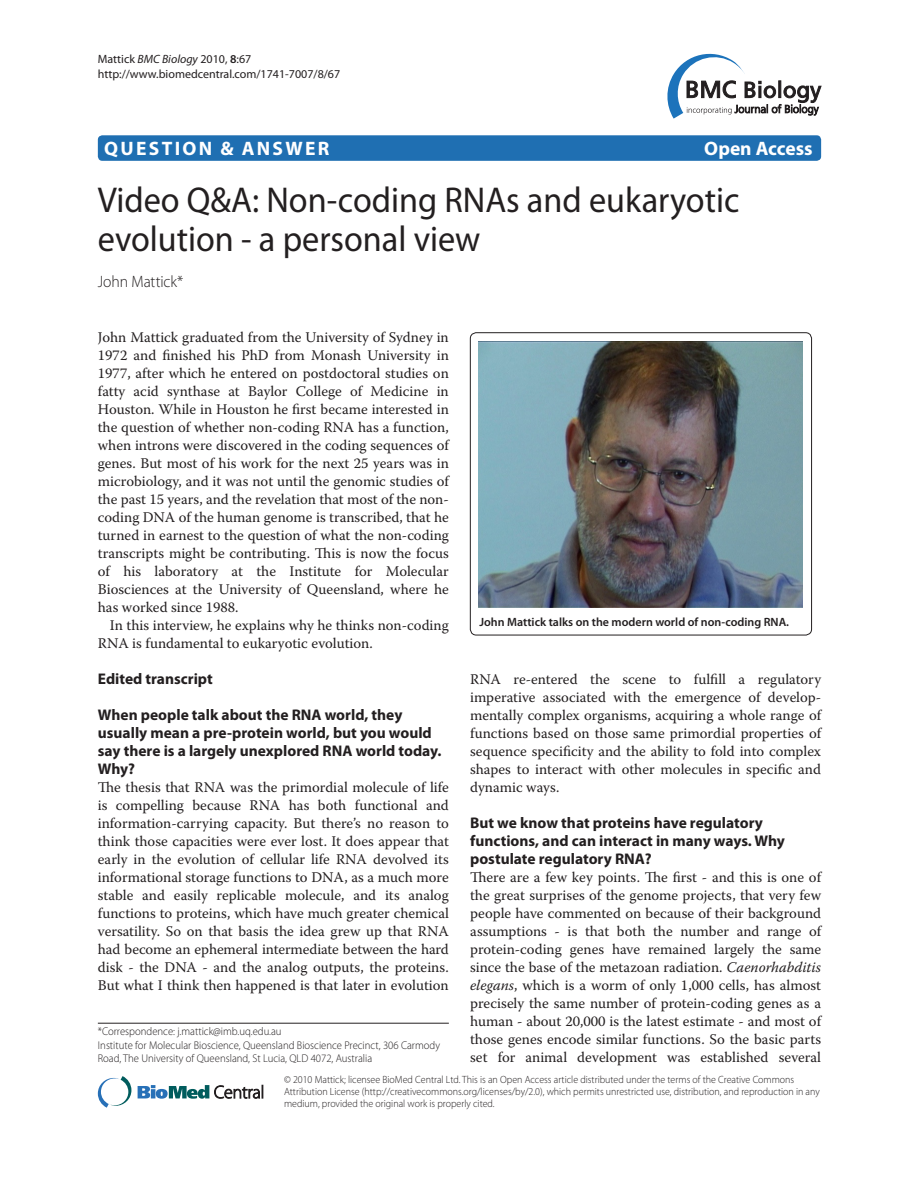
<style>
.page{position:relative;width:919px;height:1191px;background:#fff}
.page>*{position:absolute;margin:0;border:0;box-sizing:border-box;transform-origin:0 0}
.Article_title{font:36px/39px "Btsxkm Myriad Pro";color:#231f20;scale:.95 1}
.Paper_type{font:700 19.5px "Wtlqpx Myriad Pro";letter-spacing:.12em;color:#fff}
.Paper_type-2{font:700 19.5px "Wtlqpx Myriad Pro";color:#fff}
.Authors_names{font:300 16.5px "Xtljlw Myriad Pro";letter-spacing:-.005em;color:#231f20;scale:.95 1}
.Head_A{font:700 15.45px/18px "Wtlqpx Myriad Pro";color:#231f20}
.Text_no_indent{font:14.7px/18px "Wvtycp Warnock Pro";color:#231f20;text-align:justify}
.Text{font:14.7px/18px "Wvtycp Warnock Pro";color:#231f20}
.Paper_URL{font:12px "Btsxkm Myriad Pro";color:#231f20}
.Figure_legend{font:600 12px "Lqwkhn Myriad Pro";color:#231f20}
.Author_addresses{font:300 11.25px/13.5px "Xtljlw Myriad Pro";color:#231f20;scale:.95 1}
.Copyright{font:300 10.5px/12px "Xtljlw Myriad Pro";color:#231f20;scale:.95 1}
.s1{font-family:"Ndgwlm Myriad Pro";font-style:italic}
.s2{font-family:"Lqwkhn Myriad Pro";font-weight:600}
.s3{font-family:"Ljwnby Warnock Pro";font-style:italic}
</style>
<div class="page">
<div style="left:98px;top:135px;width:723px;height:26px;background:#1f6fb2;border-radius:4px"></div>
<hr style="left:98px;top:1023px;width:351px;height:1px;background:#231f20">
<div style="left:470px;top:332px;width:341px;height:303px;border:1px solid #231f20;border-radius:6px"></div>
<img style="left:478px;top:341px;width:324px;height:267px">
<svg style="left:667px;top:54px;width:154px;height:65px"></svg>
<svg style="left:98px;top:1076px;width:33px;height:31px"></svg>
<svg style="left:138px;top:1085px;width:125px;height:13px"></svg>
<p class="Paper_URL" style="left:98px;top:52px;width:155px">Mattick <span class="s1">BMC Biology</span> 2010, <span class="s2">8</span>:67</p>
<p class="Paper_URL" style="left:98px;top:67px;width:244px">http://www.biomedcentral.com/1741-7007/8/67</p>
<p class="Paper_type" style="left:104px;top:137px;width:227px">QUESTION &amp; ANSWER</p>
<p class="Paper_type-2" style="left:704px;top:137px;width:110px">Open Access</p>
<p class="Article_title" style="left:98px;top:181px;width:676px">Video Q&amp;A: Non-coding RNAs and eukaryotic evolution - a personal view</p>
<p class="Authors_names" style="left:98px;top:272px;width:92px">John Mattick*</p>
<p class="Text_no_indent" style="left:98px;top:328px;width:352px">John Mattick graduated from the University of Sydney in 1972 and finished his PhD from Monash University in 1977, after which he entered on postdoctoral studies on fatty acid synthase at Baylor College of Medicine in Houston. While in Houston he first became interested in the question of whether non-coding RNA has a function, when introns were discovered in the coding sequences of genes. But most of his work for the next 25 years was in microbiology, and it was not until the genomic studies of the past 15 years, and the revelation that most of the non&shy;coding DNA of the human genome is transcribed, that he turned in earnest to the question of what the non-coding transcripts might be contributing. This is now the focus of his laboratory at the Institute for Molecular Biosciences at the University of Queensland, where he has worked since 1988.</p>
<p class="Text" style="left:98px;top:616px;width:352px;text-indent:12px">In this interview, he explains why he thinks non-coding<br>RNA is fundamental to eukaryotic evolution.</p>
<p class="Head_A" style="left:98px;top:670px;width:116px">Edited transcript</p>
<p class="Head_A" style="left:98px;top:706px;width:345px">When people talk about the RNA world, they usually mean a pre-protein world, but you would say there is a largely unexplored RNA world today.<br>Why?</p>
<p class="Text_no_indent" style="left:98px;top:778px;width:352px">The thesis that RNA was the primordial molecule of life is compelling because RNA has both functional and information-carrying capacity. But there’s no reason to think those capacities were ever lost. It does appear that early in the evolution of cellular life RNA devolved its informational storage functions to DNA, as a much more stable and easily replicable molecule, and its analog functions to proteins, which have much greater chemical versatility. So on that basis the idea grew up that RNA had become an ephemeral intermediate between the hard disk - the DNA - and the analog outputs, the proteins.<br>But what I think then happened is that later in evolution</p>
<p class="Figure_legend" style="left:479px;top:614px;width:311px">John Mattick talks on the modern world of non-coding RNA.</p>
<p class="Text_no_indent" style="left:470px;top:670px;width:352px">RNA re-entered the scene to fulfill a regulatory imperative associated with the emergence of develop&shy;mentally complex organisms, acquiring a whole range of functions based on those same primordial properties of sequence specificity and the ability to fold into complex shapes to interact with other molecules in specific and dynamic ways.</p>
<p class="Head_A" style="left:470px;top:814px;width:316px">But we know that proteins have regulatory functions, and can interact in many ways. Why postulate regulatory RNA?</p>
<p class="Text_no_indent" style="left:470px;top:868px;width:352px">There are a few key points. The first - and this is one of the great surprises of the genome projects, that very few people have commented on because of their background assumptions - is that both the number and range of protein-coding genes have remained largely the same since the base of the metazoan radiation. <span class="s3">Caenorhabditis elegans</span>, which is a worm of only 1,000 cells, has almost precisely the same number of protein-coding genes as a human - about 20,000 is the latest estimate - and most of those genes encode similar functions. So the basic parts set for animal development was established several</p>
<p class="Author_addresses" style="left:98px;top:1024px;width:362px">*Correspondence: j.mattick@imb.uq.edu.au<br>Institute for Molecular Bioscience, Queensland Bioscience Precinct, 306 Carmody<br>Road, The University of Queensland, St Lucia, QLD 4072, Australia</p>
<p class="Copyright" style="left:284px;top:1073px;width:565px">© 2010 Mattick; licensee BioMed Central Ltd. This is an Open Access article distributed under the terms of the Creative Commons<br>Attribution License (http://creativecommons.org/licenses/by/2.0), which permits unrestricted use, distribution, and reproduction in any medium, provided the original work is properly cited.</p>
</div>
